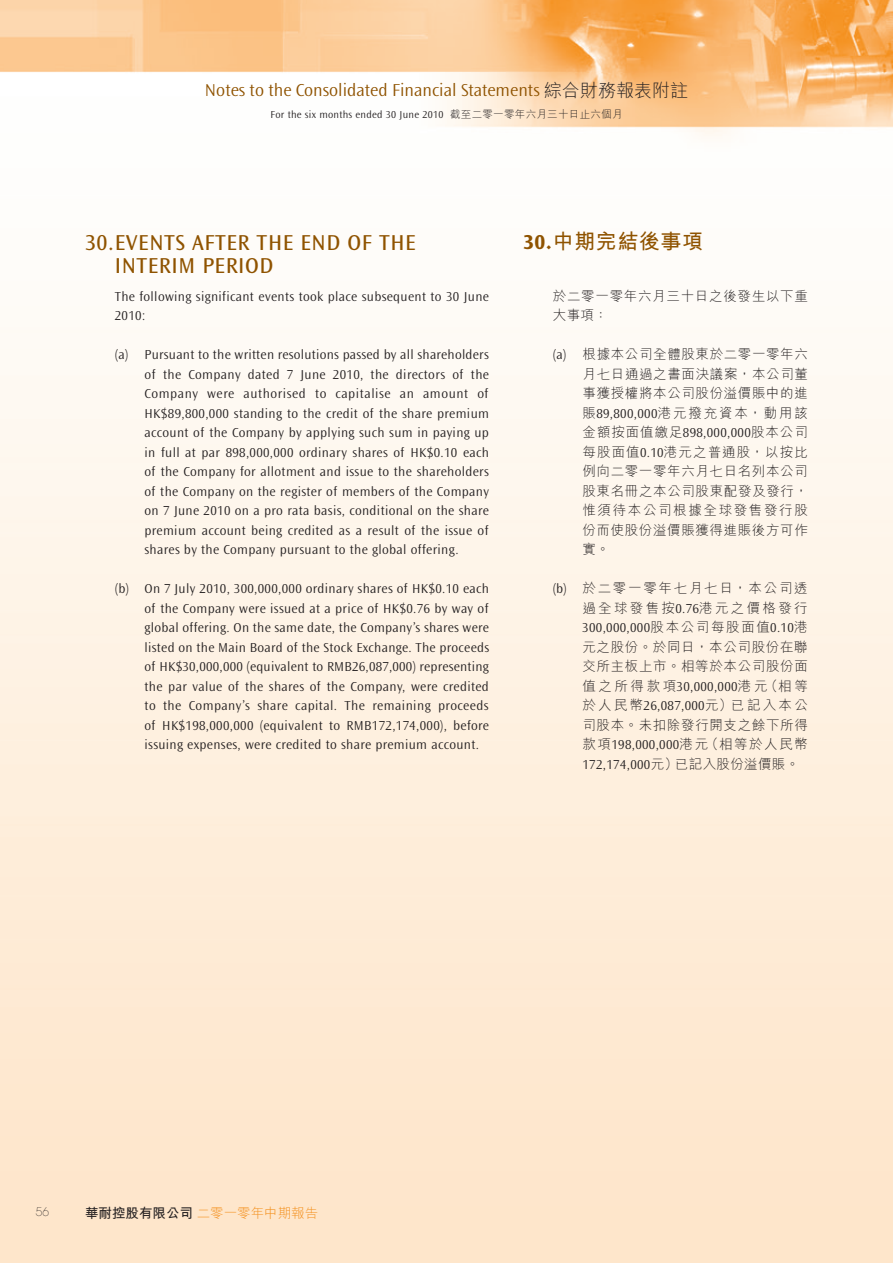
<style>
.page{position:relative;width:893px;height:1263px;background:#fff}
.page>*{position:absolute;margin:0;border:0;box-sizing:border-box;transform-origin:0 0}
.t1{font:22.5px/22.5px "Ocean Sans Std";letter-spacing:.025em;color:#8f5300}
.t2{font:700 21px "M Hei HK";letter-spacing:.025em;color:#8f5300}
.t3{font:300 18px "Ocean Sans Std";color:#8f5300}
.t4{font:300 13.5px/19.5px "Ocean Sans Std";letter-spacing:.025em;color:#231f20;text-align:justify}
.t5{font:300 13.5px/19.5px "M Hei HK";letter-spacing:.055em;color:#231f20;text-align:justify}
.t6{font:300 13.5px/19.5px "M Hei HK";letter-spacing:.13em;color:#231f20;text-align:right}
.t7{font:300 13.5px "M Hei HK";color:#f4901d}
.t8{font:200 12px "ITC Avant Garde Std";color:#231f20}
.t9{font:300 10.5px "Ocean Sans Std";letter-spacing:.025em;color:#231f20}
.s1{font-family:"M Hei HK";color:#231f20}
.s2{font-family:"M Hei HK"}
.s3{font-family:"Ocean Sans Std"}
.s4{font-weight:700;color:#231f20}
</style>
<div class="page">
<img style="left:0;top:0;width:893px;height:1263px">
<h3 class="t3" style="left:205px;top:80px;width:484px">Notes to the Consolidated Financial Statements <span class="s1">綜合財務報表附註</span></h3>
<p class="t9" style="left:270px;top:108px;width:354px">For the six months ended 30 June 2010 <span class="s2">截至二零一零年六月三十日止六個月</span></p>
<h1 class="t1" style="left:115px;top:232px;width:302px;text-indent:-30px">30.EVENTS AFTER TH E END OF TH E<br>INTERIM PERIOD</h1>
<p class="t4" style="left:115px;top:287px;width:376px">The following significant events took place subsequent to 30 June<br>2010:</p>
<p class="t4" style="left:145px;top:345px;width:346px;text-indent:-30px">(a) Pursuant to the written resolutions passed by all shareholders of the Company dated 7 June 2010, the directors of the Company were authorised to capitalise an amount of HK$89,800,000 standing to the credit of the share premium account of the Company by applying such sum in paying up in full at par 898,000,000 ordinary shares of HK$0.10 each of the Company for allotment and issue to the shareholders of the Company on the register of members of the Company on 7 June 2010 on a pro rata basis, conditional on the share premium account being credited as a result of the issue of shares by the Company pursuant to the global offering.</p>
<p class="t4" style="left:145px;top:579px;width:346px;text-indent:-30px">(b) On 7 July 2010, 300,000,000 ordinary shares of HK$0.10 each of the Company were issued at a price of HK$0.76 by way of global offering. On the same date, the Company’s shares were listed on the Main Board of the Stock Exchange. The proceeds of HK$30,000,000 (equivalent to RMB26,087,000) representing the par value of the shares of the Company, were credited to the Company’s share capital. The remaining proceeds of HK$198,000,000 (equivalent to RMB172,174,000), before issuing expenses, were credited to share premium account.</p>
<h2 class="t2" style="left:523px;top:226px;width:182px"><span class="s3">30.</span>中期完結後事項</h2>
<p class="t5" style="left:553px;top:285px;width:257px">於二零一零年六月三十日之後發生以下重大事項：</p>
<p class="t5" style="left:582px;top:344px;width:227px;text-indent:-30px"><span class="s3">(a)</span> 根據本公司全體股東於二零一零年六月七日通過之書面決議案，本公司董事獲授權將本公司股份溢價賬中的進賬<span class="s3">89,800,000</span>港元撥充資本，動用該金額按面值繳足<span class="s3">898,000,000</span>股本公司每股面值<span class="s3">0.10</span>港元之普通股，以按比例向二零一零年六月七日名列本公司股東名冊之本公司股東配發及發行，惟須待本公司根據全球發售發行股份而使股份溢價賬獲得進賬後方可作實。</p>
<p class="t6" style="left:553px;top:578px;width:257px"><span class="s3">(b)</span> 於二零一零年七月七日，本公司透過全球發售按<span class="s3">0.76</span>港元之價格發行</p>
<p class="t4" style="left:582px;top:618px;width:227px">300,000,000<span class="s2">股本公司每股面值</span>0.10<span class="s2">港</span></p>
<p class="t5" style="left:582px;top:636px;width:227px">元之股份。於同日，本公司股份在聯交所主板上市。相等於本公司股份面值之所得款項<span class="s3">30,000,000</span>港元（相等於人民幣<span class="s3">26,087,000</span>元）已記入本公司股本。未扣除發行開支之餘下所得款項<span class="s3">198,000,000</span>港元（相等於人民幣</p>
<p class="t4" style="left:582px;top:755px;width:218px">172,174,000<span class="s2">元）已記入股份溢價賬。</span></p>
<p class="t8" style="left:36px;top:1204px;width:15px">56</p>
<p class="t7" style="left:85px;top:1203px;width:235px"><span class="s4">華耐控股有限公司</span>二零一零年中期報告</p>
</div>
